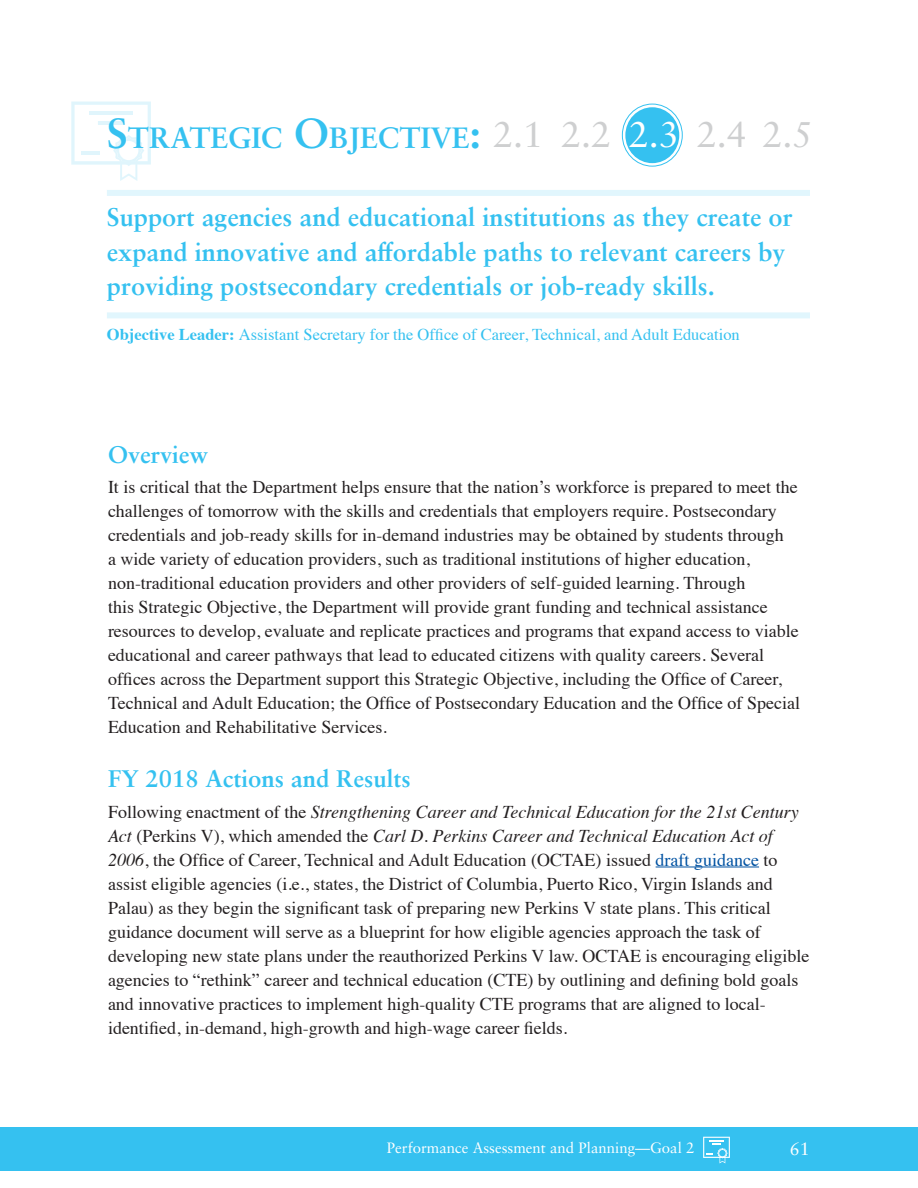
<style>
.page{position:relative;width:918px;height:1188px;background:#fff}
.page>*{position:absolute;margin:0;border:0;box-sizing:border-box;transform-origin:0 0}
.t1{font:700 29.4px "Sabon LT Pro";color:#35c1f0}
.t2{font:700 25.5px/34.5px "Sabon LT Pro";color:#35c1f0}
.t3{font:700 24px "Sabon LT Pro";color:#35c1f0}
.t4{font:18px/24px "Times";color:#231f20}
.t5{font:18px "Sabon LT Pro";color:#fff}
.t6{font:16.5px "Times";color:#35c1f0}
.t7{font:15px "Sabon LT Pro";color:#fff}
.s1{font-size:42px}
.s2{font-weight:400;font-size:36px;color:#cecfd0}
.s3{font-weight:400;font-size:36px;color:#fff}
.s4{font-weight:700}
.s5{font-style:italic}
.s6{color:#0052a2}
</style>
<div class="page">
<div style="left:0;top:1128px;width:918px;height:43px;background:#35c1f0"></div>
<svg style="left:703px;top:1137px;width:27px;height:26px"></svg>
<div style="left:107px;top:190px;width:703px;height:6px;background:#e1f6fd"></div>
<div style="left:107px;top:312px;width:703px;height:6px;background:#e1f6fd"></div>
<div style="left:625px;top:107px;width:54px;height:56px;background:#35c1f0;border-radius:50%"></div>
<div style="left:622px;top:104px;width:61px;height:63px;border:1px solid #35c1f0;border-radius:50%"></div>
<svg style="left:71px;top:102px;width:80px;height:79px"></svg>
<hr style="left:656px;top:867px;width:103px;height:1px;background:#0052a2">
<h4 class="t1" style="left:107px;top:119px;width:707px"><span class="s1">S</span>TRATEGIC <span class="s1">O</span>BJECTIVE<span class="s1">:</span> <span class="s2">2.1 2.2</span> <span class="s3">2.3</span> <span class="s2">2.4 2.5</span></h4>
<h4 class="t2" style="left:107px;top:199px;width:687px">Support agencies and educational institutions as they create or expand innovative and affordable paths to relevant careers by providing postsecondary credentials or job-ready skills.</h4>
<p class="t6" style="left:107px;top:319px;width:634px"><span class="s4">Objective Leader:</span> Assistant Secretary for the Office of Career, Technical, and Adult Education</p>
<h5 class="t3" style="left:108px;top:439px;width:102px">Overview</h5>
<p class="t4" style="left:108px;top:474px;width:694px">It is critical that the Department helps ensure that the nation’s workforce is prepared to meet the challenges of tomorrow with the skills and credentials that employers require. Postsecondary credentials and job-ready skills for in-demand industries may be obtained by students through<br>a wide variety of education providers, such as traditional institutions of higher education, non-traditional education providers and other providers of self-guided learning. Through<br>this Strategic Objective, the Department will provide grant funding and technical assistance resources to develop, evaluate and replicate practices and programs that expand access to viable educational and career pathways that lead to educated citizens with quality careers. Several offices across the Department support this Strategic Objective, including the Office of Career, Technical and Adult Education; the Office of Postsecondary Education and the Office of Special Education and Rehabilitative Services.</p>
<h5 class="t3" style="left:108px;top:763px;width:304px">FY 2018 Actions and Results</h5>
<p class="t4" style="left:108px;top:798px;width:703px">Following enactment of the <span class="s5">Strengthening Career and Technical Education for the 21st Century Act</span> (Perkins V), which amended the <span class="s5">Carl D. Perkins Career and Technical Education Act of 2006</span>, the Office of Career, Technical and Adult Education (OCTAE) issued <span class="s6">draft guidance</span> to assist eligible agencies (i.e., states, the District of Columbia, Puerto Rico, Virgin Islands and Palau) as they begin the significant task of preparing new Perkins V state plans. This critical guidance document will serve as a blueprint for how eligible agencies approach the task of developing new state plans under the reauthorized Perkins V law. OCTAE is encouraging eligible agencies to “rethink” career and technical education (CTE) by outlining and defining bold goals and innovative practices to implement high-quality CTE programs that are aligned to local&shy;identified, in-demand, high-growth and high-wage career fields.</p>
<p class="t7" style="left:387px;top:1138px;width:309px">Performance Assessment and Planning—Goal 2</p>
<p class="t5" style="left:790px;top:1138px;width:22px">61</p>
</div>
